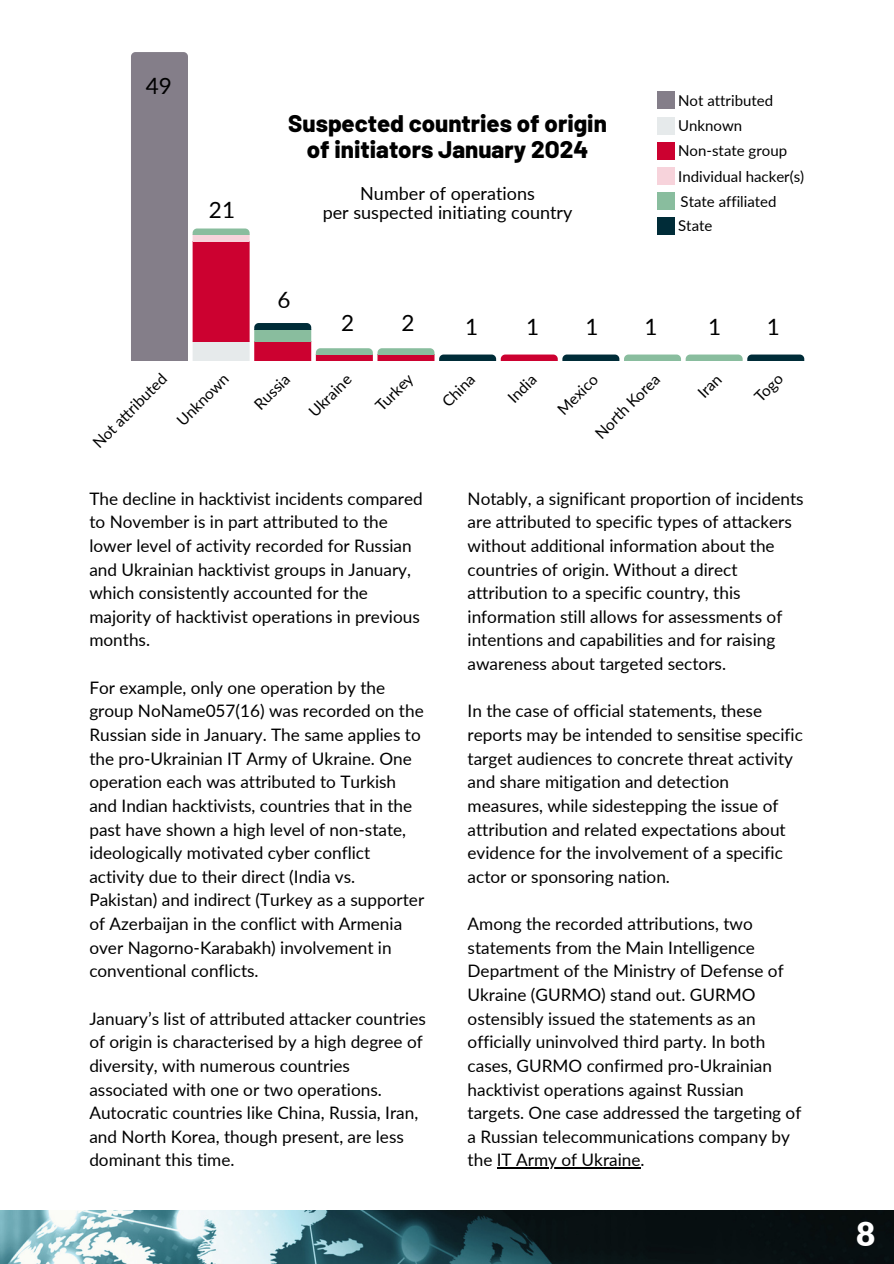
<style>
.page{position:relative;width:894px;height:1264px;background:#fff}
.page>*{position:absolute;margin:0;border:0;box-sizing:border-box;transform-origin:0 0}
.t1{font:900 33.15px "Lato";color:#fff}
.t2{font:800 24px/25.8px "Barlow";color:#000;text-align:center}
.t3{font:22.5px "Lato";color:#000}
.t4{font:18px/19.2px "Lato";color:#000;text-align:center}
.t5{font:17.25px/23.7px "Lato";color:#000}
.t6{font:15.6px "Lato";color:#000}
.t7{font:15px/25px "Lato";color:#000}
</style>
<div class="page">
<img style="left:0;top:1210px;width:893px;height:53px">
<svg style="left:131px;top:52px;width:673px;height:309px"></svg>
<hr style="left:496px;top:1167px;width:144px;height:1px;background:#000">
<div style="left:657px;top:92px;width:17px;height:17px;background:#847e89"></div>
<div style="left:657px;top:117px;width:17px;height:17px;background:#e6eaeb"></div>
<div style="left:657px;top:142px;width:17px;height:17px;background:#cc0130"></div>
<div style="left:657px;top:167px;width:17px;height:17px;background:#f7d3db"></div>
<div style="left:657px;top:192px;width:17px;height:17px;background:#89bd9e"></div>
<div style="left:657px;top:217px;width:17px;height:17px;background:#002c38"></div>
<h3 class="t3" style="left:146px;top:72px;width:28px">49</h3>
<h3 class="t3" style="left:209px;top:195px;width:28px">21</h3>
<h2 class="t2" style="left:288px;top:110px;width:320px">Suspected countries of origin of initiators January 2O24</h2>
<p class="t4" style="left:322px;top:183px;width:251px">Number of operations<br>per suspected initiating country</p>
<h3 class="t3" style="left:277px;top:285px;width:15px">6</h3>
<p class="t7" style="left:678px;top:87px;width:127px">Not attributed<br>Unknown<br>Non-state group<br>Individual hacker(s)<br>State affiliated<br>State</p>
<h3 class="t3" style="left:341px;top:308px;width:15px">2</h3>
<h3 class="t3" style="left:401px;top:308px;width:15px">2</h3>
<h3 class="t3" style="left:465px;top:312px;width:15px">1</h3>
<h3 class="t3" style="left:526px;top:312px;width:15px">1</h3>
<h3 class="t3" style="left:585px;top:312px;width:15px">1</h3>
<h3 class="t3" style="left:644px;top:312px;width:15px">1</h3>
<h3 class="t3" style="left:707px;top:312px;width:15px">1</h3>
<h3 class="t3" style="left:766px;top:312px;width:15px">1</h3>
<p class="t6" style="left:89px;top:438px;width:99px;rotate:-45deg">Not att ributed</p>
<p class="t6" style="left:172px;top:416px;width:67px;rotate:-45deg">Unknown</p>
<p class="t6" style="left:250px;top:400px;width:44px;rotate:-45deg">Russia</p>
<p class="t6" style="left:304px;top:407px;width:54px;rotate:-45deg">Ukraine</p>
<p class="t6" style="left:371px;top:401px;width:47px;rotate:-45deg">Turkey</p>
<p class="t6" style="left:437px;top:397px;width:41px;rotate:-45deg">China</p>
<p class="t6" style="left:503px;top:393px;width:35px;rotate:-45deg">India</p>
<p class="t6" style="left:553px;top:405px;width:51px;rotate:-45deg">Mexico</p>
<p class="t6" style="left:590px;top:429px;width:86px;rotate:-45deg">North Korea</p>
<p class="t6" style="left:693px;top:388px;width:28px;rotate:-45deg">Iran</p>
<p class="t6" style="left:750px;top:392px;width:34px;rotate:-45deg">Togo</p>
<p class="t5" style="left:89px;top:486px;width:335px">The decline in hacktivist incidents compared to November is in part attributed to the lower level of activity recorded for Russian and Ukrainian hacktivist groups in January, which consistently accounted for the majority of hacktivist operations in previous months.</p>
<p class="t5" style="left:89px;top:675px;width:336px">For example, only one operation by the group NoName057(16) was recorded on the Russian side in January. The same applies to the pro-Ukrainian IT Army of Ukraine. One operation each was attributed to Turkish and Indian hacktivists, countries that in the past have shown a high level of non-state, ideologically motivated cyber conflict activity due to their direct (India vs.<br>Pakistan) and indirect (Turkey as a supporter of Azerbaijan in the conflict with Armenia over Nagorno-Karabakh) involvement in conventional conflicts.</p>
<p class="t5" style="left:89px;top:1006px;width:338px">January’s list of attributed attacker countries of origin is characterised by a high degree of diversity, with numerous countries associated with one or two operations.<br>Autocratic countries like China, Russia, Iran, and North Korea, though present, are less dominant this time.</p>
<p class="t5" style="left:467px;top:486px;width:337px">Notably, a significant proportion of incidents are attributed to specific types of attackers without additional information about the countries of origin. Without a direct attribution to a specific country, this information still allows for assessments of intentions and capabilities and for raising awareness about targeted sectors.</p>
<p class="t5" style="left:467px;top:698px;width:337px">In the case of official statements, these reports may be intended to sensitise specific target audiences to concrete threat activity and share mitigation and detection measures, while sidestepping the issue of attribution and related expectations about evidence for the involvement of a specific actor or sponsoring nation.</p>
<p class="t5" style="left:467px;top:911px;width:335px">Among the recorded attributions, two statements from the Main Intelligence Department of the Ministry of Defense of Ukraine (GURMO) stand out. GURMO ostensibly issued the statements as an officially uninvolved third party. In both cases, GURMO confirmed pro-Ukrainian hacktivist operations against Russian targets. One case addressed the targeting of a Russian telecommunications company by the IT Army of Ukraine.</p>
<h1 class="t1" style="left:856px;top:1213px;width:21px">8</h1>
</div>
